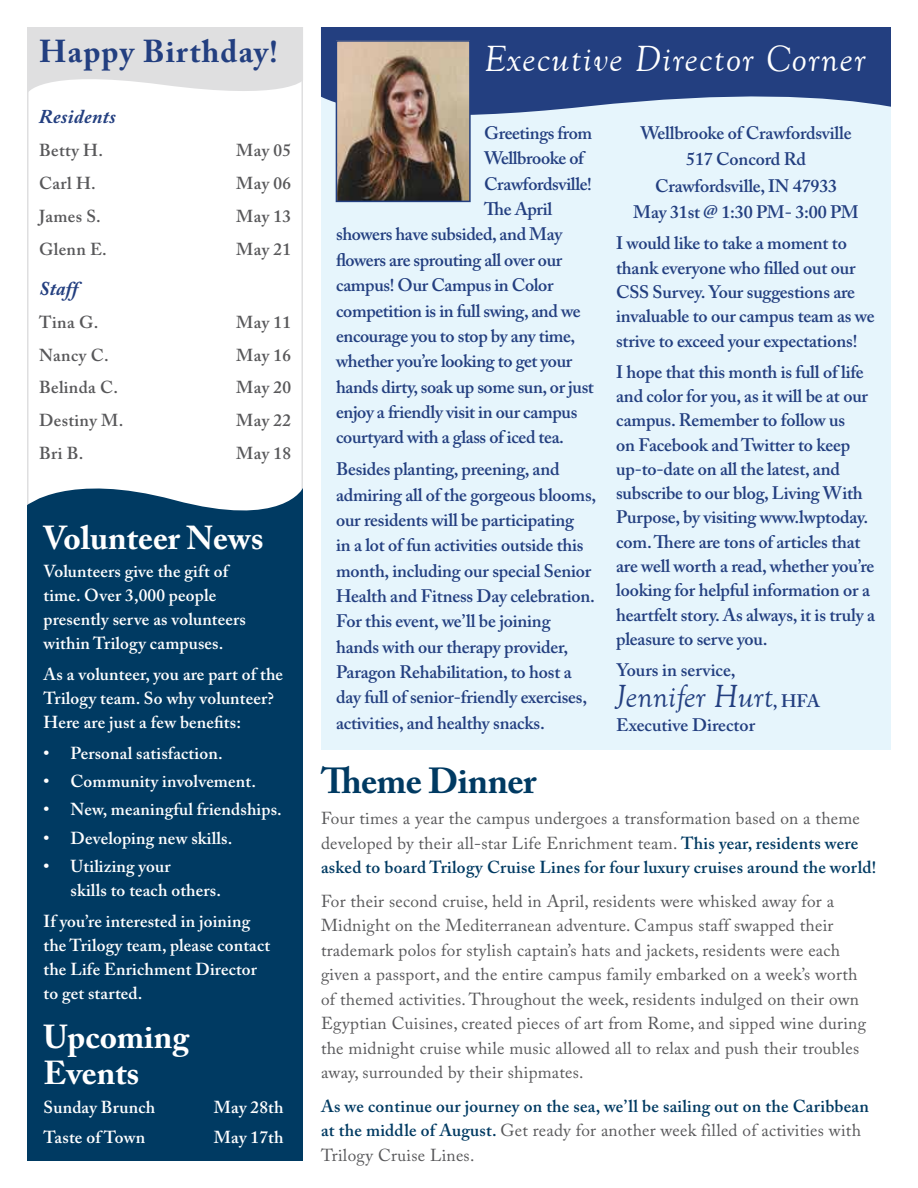
<style>
.page{position:relative;width:918px;height:1188px;background:#fff}
.page>*{position:absolute;margin:0;border:0;box-sizing:border-box;transform-origin:0 0}
.t1{font:italic 37.5px "Goudy Old Style T";letter-spacing:.04em;color:#fff}
.t2{font:700 36px "Adobe Caslon Pro";letter-spacing:-.015em;color:#003a62}
.t3{font:700 33px/36px "Adobe Caslon Pro";color:#fff}
.t4{font:italic 33px "Goudy Old Style T";color:#233f80}
.t5{font:700 31.5px "Adobe Caslon Pro";letter-spacing:.04em;color:#233f80}
.t6{font:italic 700 19.5px "Adobe Caslon Pro";letter-spacing:.02em;color:#233f80}
.t7{font:600 18px/24.3px "Adobe Caslon Pro";letter-spacing:-.01em;color:#233f80}
.t8{font:17.25px/24.5px "Adobe Caslon Pro";letter-spacing:.015em;color:#58585a}
.t9{font:600 17.25px/24px "Adobe Caslon Pro";letter-spacing:.01em;color:#fff}
.t10{font:600 17.25px/24.5px "Adobe Caslon Pro";letter-spacing:.015em;color:#003a62}
.t11{font:600 17.25px "Adobe Caslon Pro";letter-spacing:.02em;color:#58585a}
.s1{font-family:"Adobe Caslon Pro";font-weight:600;font-style:normal;font-size:18px}
.s2{font-weight:600;color:#003a62}
.s3{font-weight:400;color:#58585a}
</style>
<div class="page">
<div style="left:321px;top:48px;width:570px;height:702px;background:#e6f5fc"></div>
<svg style="left:321px;top:27px;width:570px;height:96px;fill:#233f80"></svg>
<img style="left:339px;top:43px;width:129px;height:156px">
<div style="left:336px;top:40px;width:135px;height:162px;border:2px solid #233f80"></div>
<svg style="left:27px;top:27px;width:276px;height:74px"></svg>
<div style="left:27px;top:471px;width:276px;height:690px;background:#003a62"></div>
<h3 class="t5" style="left:39px;top:33px;width:240px">Happy Birthday!</h3>
<p class="t6" style="left:39px;top:105px;width:78px">Residents</p>
<p class="t11" style="left:39px;top:140px;width:65px">Betty H.</p>
<p class="t11" style="left:236px;top:140px;width:56px">May 05</p>
<p class="t11" style="left:39px;top:173px;width:58px">Carl H.</p>
<p class="t11" style="left:236px;top:173px;width:56px">May 06</p>
<p class="t11" style="left:39px;top:206px;width:63px">James S.</p>
<p class="t11" style="left:236px;top:206px;width:56px">May 13</p>
<p class="t11" style="left:39px;top:239px;width:69px">Glenn E.</p>
<p class="t11" style="left:236px;top:239px;width:56px">May 21</p>
<p class="t6" style="left:39px;top:277px;width:41px">Staff</p>
<p class="t11" style="left:39px;top:312px;width:61px">Tina G.</p>
<p class="t11" style="left:236px;top:312px;width:56px">May 11</p>
<p class="t11" style="left:39px;top:344px;width:71px">Nancy C.</p>
<p class="t11" style="left:236px;top:344px;width:56px">May 16</p>
<p class="t11" style="left:39px;top:377px;width:80px">Belinda C.</p>
<p class="t11" style="left:236px;top:377px;width:56px">May 20</p>
<p class="t11" style="left:39px;top:410px;width:86px">Destiny M.</p>
<p class="t11" style="left:236px;top:410px;width:56px">May 22</p>
<p class="t11" style="left:39px;top:443px;width:46px">Bri B.</p>
<p class="t11" style="left:236px;top:443px;width:56px">May 18</p>
<h3 class="t3" style="left:44px;top:519px;width:222px">Volunteer News</h3>
<p class="t9" style="left:44px;top:559px;width:204px">Volunteers give the gift of time. Over 3,000 people presently serve as volunteers within Trilogy campuses.</p>
<p class="t9" style="left:44px;top:662px;width:241px">As a volunteer, you are part of the<br>Trilogy team. So why volunteer?<br>Here are just a few benefits:</p>
<p class="t9" style="left:44px;top:741px;width:181px">• Personal satisfaction.</p>
<p class="t9" style="left:44px;top:769px;width:214px">• Community involvement.</p>
<p class="t9" style="left:44px;top:797px;width:240px">• New, meaningful friendships.</p>
<p class="t9" style="left:44px;top:826px;width:190px">• Developing new skills.</p>
<p class="t9" style="left:70px;top:854px;width:152px;text-indent:-27px">• Utilizing your<br>skills to teach others.</p>
<p class="t9" style="left:44px;top:909px;width:228px">If you’re interested in joining the Trilogy team, please contact the Life Enrichment Director to get started.</p>
<h3 class="t3" style="left:44px;top:1019px;width:147px">Upcoming<br>Events</h3>
<p class="t9" style="left:44px;top:1095px;width:113px">Sunday Brunch</p>
<p class="t9" style="left:214px;top:1095px;width:71px">May 28th</p>
<p class="t9" style="left:44px;top:1125px;width:103px">Taste of Town</p>
<p class="t9" style="left:214px;top:1125px;width:71px">May 17th</p>
<h1 class="t1" style="left:484px;top:39px;width:383px">Executive Director Corner</h1>
<p class="t7" style="left:484px;top:121px;width:110px">Greetings from</p>
<p class="t7" style="left:484px;top:146px;width:101px">Wellbrooke of</p>
<p class="t7" style="left:484px;top:171px;width:109px">Crawfordsville!</p>
<p class="t7" style="left:484px;top:197px;width:69px">The April</p>
<p class="t7" style="left:336px;top:222px;width:228px">showers have subsided, and May</p>
<p class="t7" style="left:336px;top:247px;width:228px">flowers are sprouting all over our</p>
<p class="t7" style="left:336px;top:273px;width:219px">campus! Our Campus in Color</p>
<p class="t7" style="left:336px;top:298px;width:246px">competition is in full swing, and we</p>
<p class="t7" style="left:336px;top:323px;width:241px">encourage you to stop by any time,</p>
<p class="t7" style="left:336px;top:349px;width:238px">whether you’re looking to get your</p>
<p class="t7" style="left:336px;top:374px;width:259px">hands dirty, soak up some sun, or just</p>
<p class="t7" style="left:336px;top:400px;width:243px">enjoy a friendly visit in our campus</p>
<p class="t7" style="left:336px;top:425px;width:230px">courtyard with a glass of iced tea.</p>
<p class="t7" style="left:336px;top:456px;width:262px;line-height:25.3px">Besides planting, preening, and admiring all of the gorgeous blooms, our residents will be participating<br>in a lot of fun activities outside this month, including our special Senior Health and Fitness Day celebration.<br>For this event, we’ll be joining hands with our therapy provider, Paragon Rehabilitation, to host a day full of senior-friendly exercises, activities, and healthy snacks.</p>
<p class="t7" style="left:633px;top:120px;width:227px;line-height:26.4px;text-align:center">Wellbrooke of Crawfordsville<br>517 Concord Rd<br>Crawfordsville, IN 47933<br>May 31st @ 1:30 PM- 3:00 PM</p>
<p class="t7" style="left:616px;top:231px;width:260px">I would like to take a moment to thank everyone who filled out our CSS Survey. Your suggestions are invaluable to our campus team as we strive to exceed your expectations!</p>
<p class="t7" style="left:616px;top:359px;width:261px">I hope that this month is full of life and color for you, as it will be at our campus. Remember to follow us<br>on Facebook and Twitter to keep up-to-date on all the latest, and subscribe to our blog, Living With Purpose, by visiting www.lwptoday. com. There are tons of articles that are well worth a read, whether you’re looking for helpful information or a heartfelt story. As always, it is truly a pleasure to serve you.</p>
<p class="t7" style="left:616px;top:657px;width:121px">Yours in service,</p>
<h3 class="t4" style="left:616px;top:678px;width:205px">Jennifer Hurt<span class="s1">, HFA</span></h3>
<p class="t7" style="left:616px;top:712px;width:141px">Executive Director</p>
<h2 class="t2" style="left:321px;top:760px;width:217px">Theme Dinner</h2>
<p class="t8" style="left:321px;top:806px;width:557px">Four times a year the campus undergoes a transformation based on a theme developed by their all-star Life Enrichment team. <span class="s2">This year, residents were asked to board Trilogy Cruise Lines for four luxury cruises around the world!</span></p>
<p class="t8" style="left:321px;top:889px;width:547px">For their second cruise, held in April, residents were whisked away for a Midnight on the Mediterranean adventure. Campus staff swapped their trademark polos for stylish captain’s hats and jackets, residents were each given a passport, and the entire campus family embarked on a week’s worth of themed activities. Throughout the week, residents indulged on their own Egyptian Cuisines, created pieces of art from Rome, and sipped wine during the midnight cruise while music allowed all to relax and push their troubles away, surrounded by their shipmates.</p>
<p class="t10" style="left:321px;top:1094px;width:550px">As we continue our journey on the sea, we’ll be sailing out on the Caribbean at the middle of August. <span class="s3">Get ready for another week filled of activities with<br>Trilogy Cruise Lines.</span></p>
</div>
